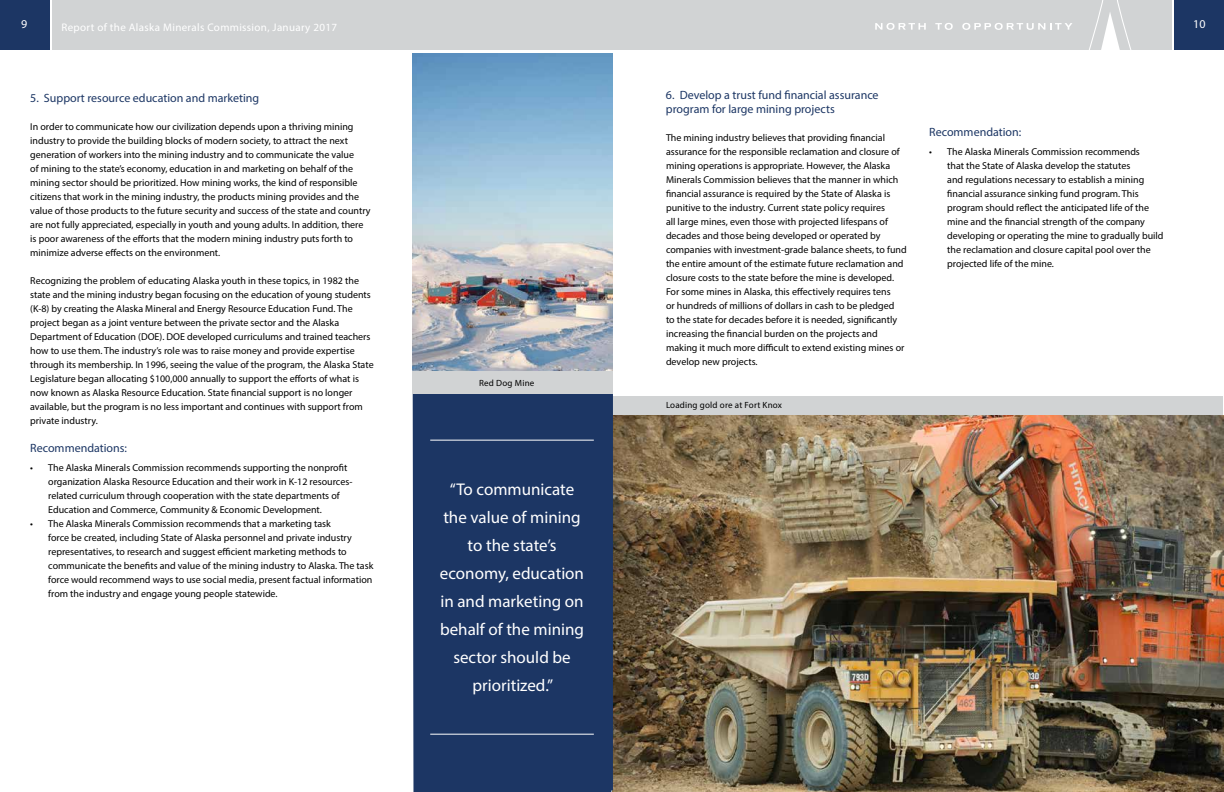
<style>
.page{position:relative;width:1224px;height:792px;background:#fff}
.page>*{position:absolute;margin:0;border:0;box-sizing:border-box;transform-origin:0 0}
.t1{font:17px/28px "Myriad Pro";color:#fff;text-align:center}
.t2{font:12px/14px "Myriad Pro";color:#1c3664}
.t3{font:12px "Myriad Pro";color:#fff}
.t4{font:11px "Myriad Pro";letter-spacing:.03em;color:#fff}
.t5{font:10px/14px "Myriad Pro";color:#000}
.t6{font:9px "Myriad Pro";letter-spacing:.02em;color:#000}
</style>
<div class="page">
<img style="left:413px;top:53px;width:200px;height:319px">
<div style="left:52px;top:0;width:1120px;height:49px;background:#d1d3d4"></div>
<div style="left:1175px;top:0;width:49px;height:49px;background:#1c3664"></div>
<svg style="left:1088px;top:0;width:44px;height:50px"></svg>
<svg style="left:875px;top:23px;width:51px;height:7px"></svg>
<svg style="left:935px;top:23px;width:18px;height:7px"></svg>
<svg style="left:962px;top:23px;width:110px;height:7px"></svg>
<div style="left:0;top:0;width:49px;height:49px;background:#1c3664"></div>
<div style="left:611px;top:396px;width:612px;height:22px;background:#d1d3d4"></div>
<img style="left:612px;top:416px;width:612px;height:376px">
<div style="left:414px;top:394px;width:199px;height:396px;background:#1c3664"></div>
<hr style="left:430px;top:440px;width:164px;height:1px;background:#fff">
<hr style="left:430px;top:734px;width:164px;height:1px;background:#fff">
<div style="left:413px;top:372px;width:200px;height:22px;background:#d1d3d4"></div>
<p class="t3" style="left:21px;top:17px;width:8px">9</p>
<p class="t4" style="left:61px;top:20px;width:277px">Report of the Alaska Minerals Commission, January 2017</p>
<p class="t3" style="left:1193px;top:17px;width:14px">10</p>
<p class="t2" style="left:30px;top:91px;width:231px">5. Support resource education and marketing</p>
<p class="t5" style="left:30px;top:120px;width:342px">In order to communicate how our civilization depends upon a thriving mining industry to provide the building blocks of modern society, to attract the next generation of workers into the mining industry and to communicate the value<br>of mining to the state’s economy, education in and marketing on behalf of the mining sector should be prioritized. How mining works, the kind of responsible citizens that work in the mining industry, the products mining provides and the value of those products to the future security and success of the state and country are not fully appreciated, especially in youth and young adults. In addition, there is poor awareness of the efforts that the modern mining industry puts forth to minimize adverse effects on the environment.</p>
<p class="t5" style="left:30px;top:274px;width:345px">Recognizing the problem of educating Alaska youth in these topics, in 1982 the state and the mining industry began focusing on the education of young students (K-8) by creating the Alaska Mineral and Energy Resource Education Fund. The project began as a joint venture between the private sector and the Alaska Department of Education (DOE). DOE developed curriculums and trained teachers how to use them. The industry’s role was to raise money and provide expertise through its membership. In 1996, seeing the value of the program, the Alaska State Legislature began allocating $100,000 annually to support the efforts of what is now known as Alaska Resource Education. State financial support is no longer available, but the program is no less important and continues with support from private industry.</p>
<p class="t2" style="left:30px;top:441px;width:98px">Recommendations:</p>
<p class="t5" style="left:48px;top:460px;width:306px;text-indent:-18px">• The Alaska Minerals Commission recommends supporting the nonprofit organization Alaska Resource Education and their work in K-12 resources&shy;related curriculum through cooperation with the state departments of Education and Commerce, Community &amp; Economic Development.</p>
<p class="t5" style="left:48px;top:516px;width:327px;text-indent:-18px">• The Alaska Minerals Commission recommends that a marketing task<br>force be created, including State of Alaska personnel and private industry representatives, to research and suggest efficient marketing methods to communicate the benefits and value of the mining industry to Alaska. The task force would recommend ways to use social media, present factual information from the industry and engage young people statewide.</p>
<p class="t6" style="left:479px;top:377px;width:57px">Red Dog Mine</p>
<h1 class="t1" style="left:440px;top:475px;width:146px">“To communicate the value of mining to the state’s economy, education in and marketing on behalf of the mining sector should be prioritized.”</h1>
<p class="t2" style="left:666px;top:88px;width:214px">6. Develop a trust fund financial assurance program for large mining projects</p>
<p class="t5" style="left:666px;top:130px;width:242px">The mining industry believes that providing financial assurance for the responsible reclamation and closure of mining operations is appropriate. However, the Alaska Minerals Commission believes that the manner in which financial assurance is required by the State of Alaska is punitive to the industry. Current state policy requires<br>all large mines, even those with projected lifespans of decades and those being developed or operated by companies with investment-grade balance sheets, to fund the entire amount of the estimate future reclamation and closure costs to the state before the mine is developed.<br>For some mines in Alaska, this effectively requires tens<br>or hundreds of millions of dollars in cash to be pledged<br>to the state for decades before it is needed, significantly increasing the financial burden on the projects and making it much more difficult to extend existing mines or develop new projects.</p>
<p class="t6" style="left:666px;top:400px;width:118px">Loading gold ore at Fort Knox</p>
<p class="t2" style="left:929px;top:125px;width:94px">Recommendation:</p>
<p class="t5" style="left:947px;top:144px;width:218px;text-indent:-18px">• The Alaska Minerals Commission recommends<br>that the State of Alaska develop the statutes<br>and regulations necessary to establish a mining financial assurance sinking fund program. This program should reflect the anticipated life of the mine and the financial strength of the company developing or operating the mine to gradually build the reclamation and closure capital pool over the projected life of the mine.</p>
</div>
